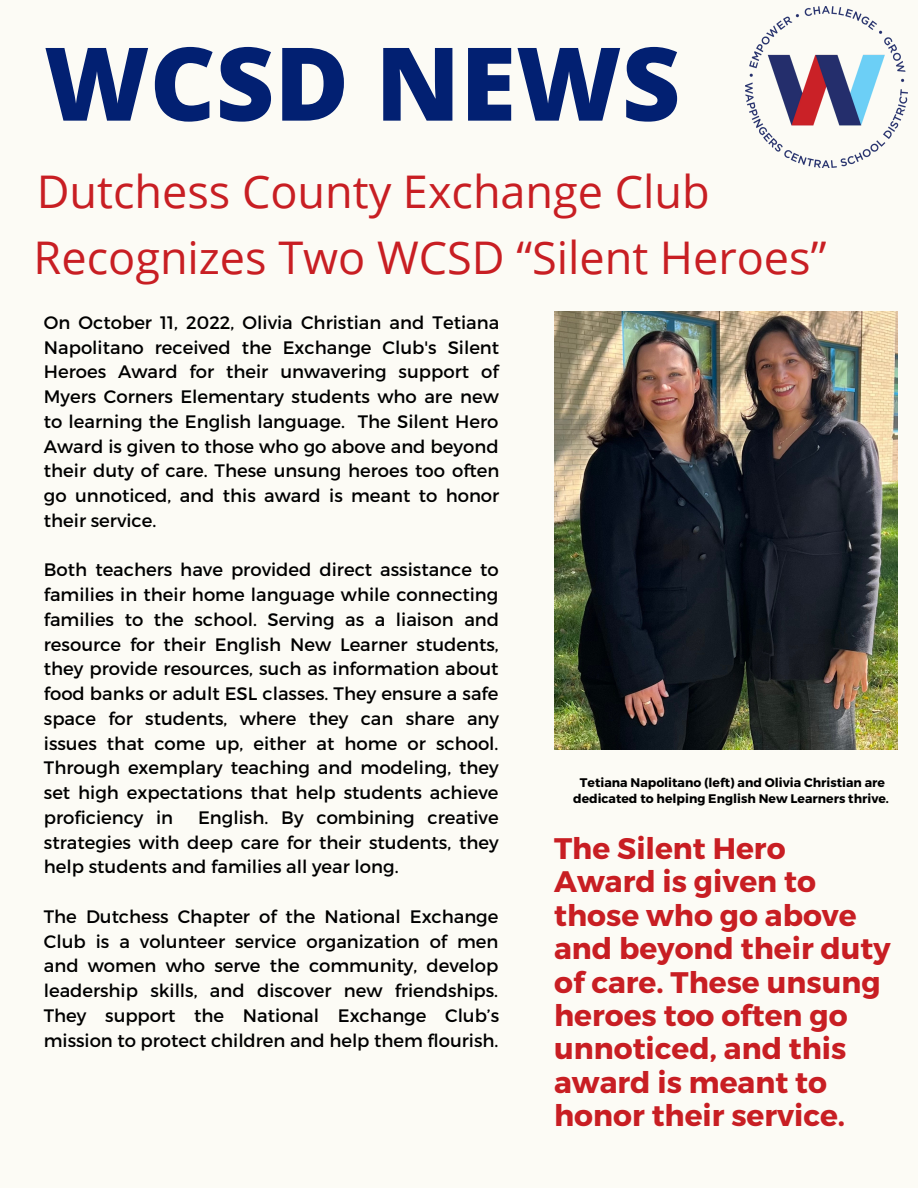
<style>
.page{position:relative;width:918px;height:1188px;background:#fcfbf5}
.page>*{position:absolute;margin:0;border:0;box-sizing:border-box;transform-origin:0 0}
.t1{font:800 101.85px "Open Sans";color:#022072}
.t2{font:45px/65.4px "Open Sans";color:#c81e23}
.t3{font:700 29.7px/33.5px "Montserrat";color:#c81e23}
.t4{font:18px/24.8px "Montserrat";color:#000;text-align:justify}
.t5{font:700 12.45px/16.6px "Montserrat";color:#000;text-align:center}
</style>
<div class="page">
<img style="left:745px;top:6px;width:162px;height:161px">
<img style="left:554px;top:312px;width:343px;height:437px">
<h1 class="t1" style="left:44px;top:12px;width:638px">WCSD NEWS</h1>
<h2 class="t2" style="left:34px;top:158px;width:794px">Dutchess County Exchange Club<br>Recognizes Two WCSD “Silent Heroes”</h2>
<p class="t4" style="left:44px;top:309px;width:457px">On October 11, 2022, Olivia Christian and Tetiana Napolitano received the Exchange Club's Silent Heroes Award for their unwavering support of Myers Corners Elementary students who are new to learning the English language. The Silent Hero Award is given to those who go above and beyond their duty of care. These unsung heroes too often go unnoticed, and this award is meant to honor their service.</p>
<p class="t4" style="left:44px;top:557px;width:457px">Both teachers have provided direct assistance to families in their home language while connecting families to the school. Serving as a liaison and resource for their English New Learner students, they provide resources, such as information about food banks or adult ESL classes. They ensure a safe space for students, where they can share any issues that come up, either at home or school.<br>Through exemplary teaching and modeling, they set high expectations that help students achieve proficiency in</p>
<p class="t4" style="left:44px;top:804px;width:456px;text-indent:154px">English. By combining creative strategies with deep care for their students, they help students and families all year long.</p>
<p class="t4" style="left:44px;top:903px;width:457px">The Dutchess Chapter of the National Exchange Club is a volunteer service organization of men and women who serve the community, develop leadership skills, and discover new friendships.<br>They support the National Exchange Club’s mission to protect children and help them flourish.</p>
<p class="t5" style="left:573px;top:773px;width:317px">Tetiana Napolitano (left) and Olivia Christian are dedicated to helping English New Learners thrive.</p>
<h3 class="t3" style="left:554px;top:830px;width:338px">The Silent Hero<br>Award is given to those who go above and beyond their duty of care. These unsung heroes too often go unnoticed, and this award is meant to honor their service.</h3>
</div>
